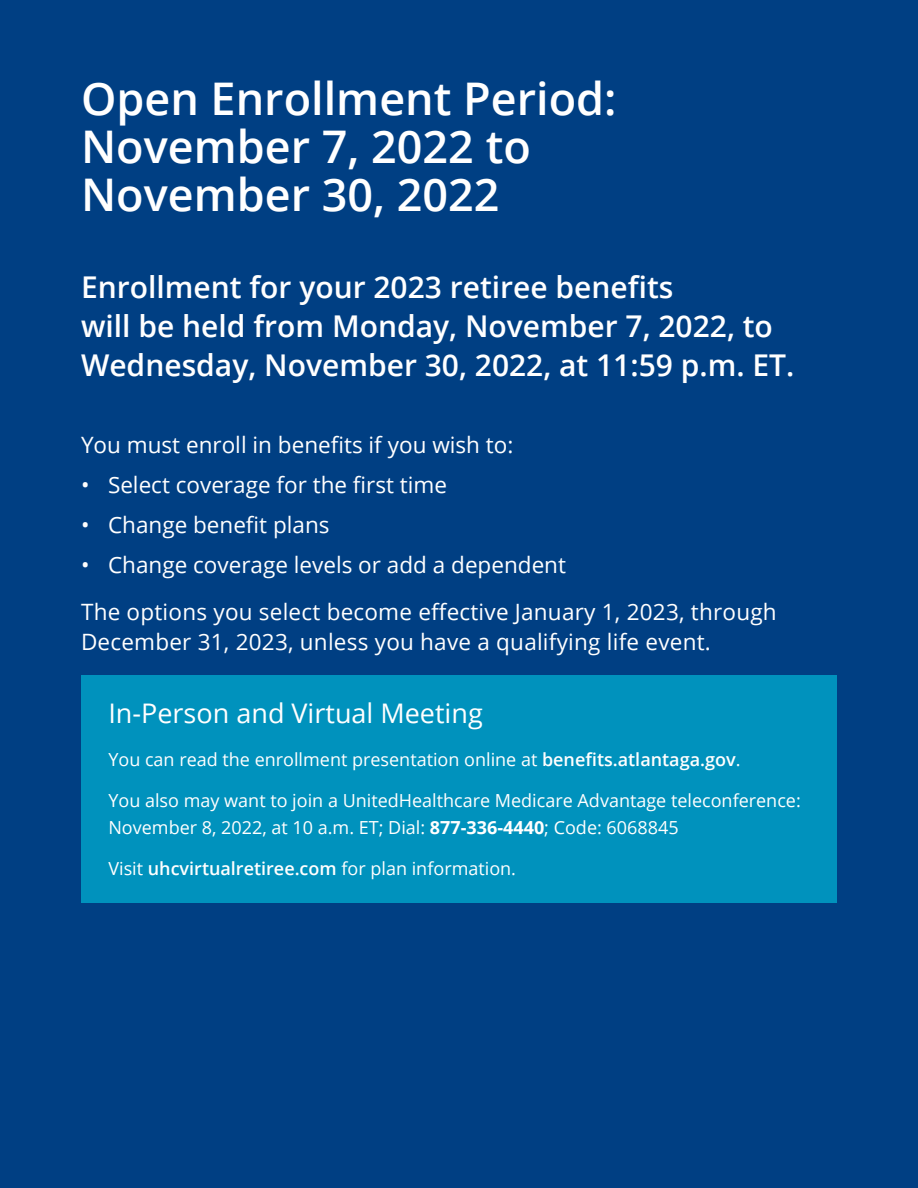
<style>
.page{position:relative;width:918px;height:1188px;background:#003f83}
.page>*{position:absolute;margin:0;border:0;box-sizing:border-box;transform-origin:0 0}
.t1{font:600 45px/48px "Open Sans";color:#fff}
.t2{font:600 30px/39px "Open Sans";color:#fff}
.t3{font:27px "Open Sans";color:#fff}
.t4{font:22.5px/46.8px "Open Sans";color:#fff}
.t5{font:18px/27px "Open Sans";color:#fff}
.s1{font-weight:600}
.s2{font-weight:700}
</style>
<div class="page">
<div style="left:81px;top:675px;width:756px;height:227px;background:#0092bd"></div>
<h1 class="t1" style="left:81px;top:74px;width:537px">Open Enrollment Period:<br>November 7, 2022 to<br>November 30, 2022</h1>
<h2 class="t2" style="left:81px;top:267px;width:715px">Enrollment for your 2023 retiree benefits<br>will be held from Monday, November 7, 2022, to<br>Wednesday, November 30, 2022, at 11:59 p.m. ET.</h2>
<p class="t4" style="left:81px;top:421px;width:434px">You must enroll in benefits if you wish to:</p>
<p class="t4" style="left:81px;top:461px;width:368px">• Select coverage for the first time</p>
<p class="t4" style="left:81px;top:501px;width:250px">• Change benefit plans</p>
<p class="t4" style="left:81px;top:541px;width:697px">• Change coverage levels or add a dependent<br>The options you select become effective January 1, 2023, through</p>
<p class="t4" style="left:81px;top:617px;width:631px">December 31, 2023, unless you have a qualifying life event.</p>
<h3 class="t3" style="left:108px;top:694px;width:376px">In-Person and Virtual Meeting</h3>
<p class="t5" style="left:108px;top:746px;width:634px">You can read the enrollment presentation online at <span class="s1">benefits.atlantaga.gov</span>.</p>
<p class="t5" style="left:108px;top:787px;width:694px">You also may want to join a UnitedHealthcare Medicare Advantage teleconference:<br>November 8, 2022, at 10 a.m. ET; Dial: <span class="s2">877-336-4440</span>; Code: 6068845</p>
<p class="t5" style="left:108px;top:855px;width:409px">Visit <span class="s1">uhcvirtualretiree.com</span> for plan information.</p>
</div>
